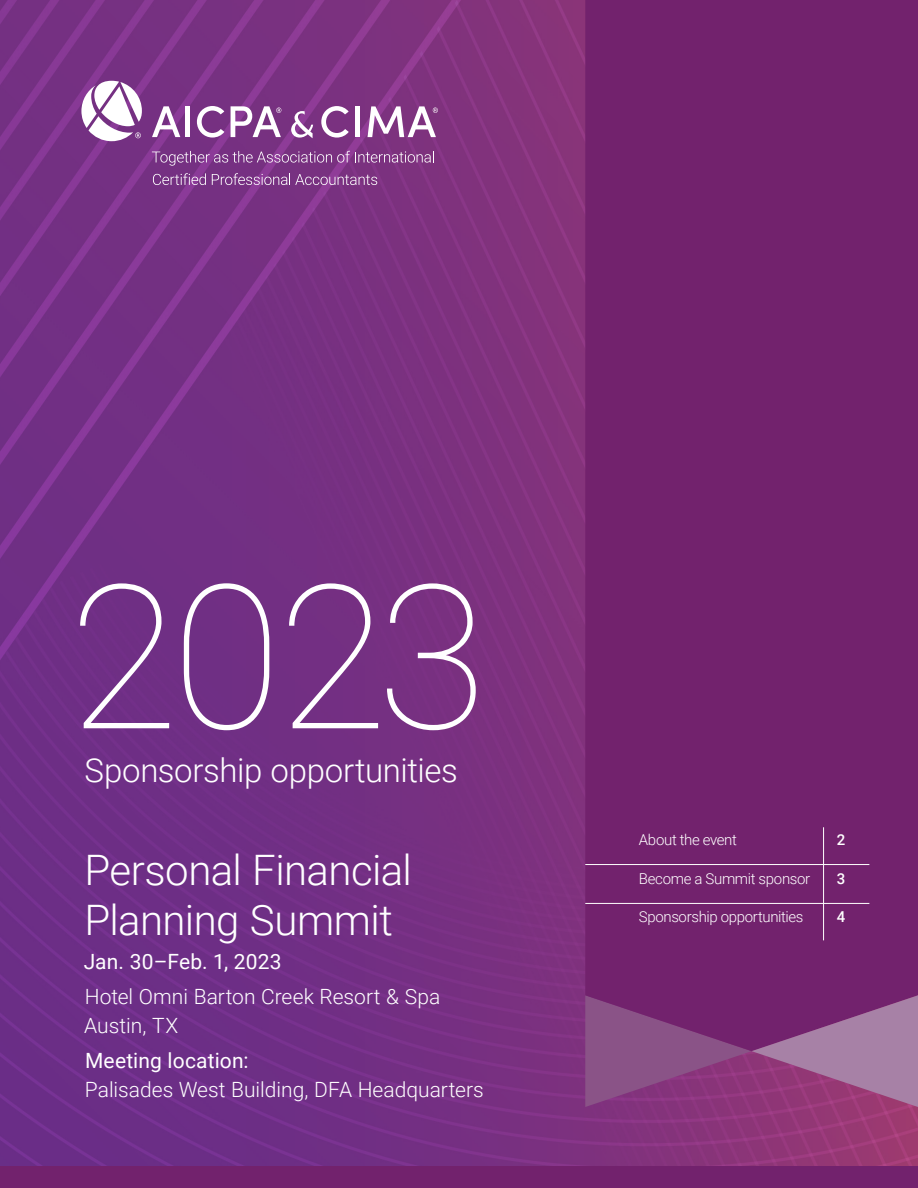
<style>
.page{position:relative;width:918px;height:1188px;background:#fff}
.page>*{position:absolute;margin:0;border:0;box-sizing:border-box;transform-origin:0 0}
.t1{font:100 201px "Roboto";color:#fff}
.t2{font:300 42px/50.4px "Roboto";letter-spacing:-.015em;color:#fff}
.t3{font:300 33px "Roboto";letter-spacing:-.01em;color:#fff}
.Body{font:300 21px/28.5px "Roboto";color:#fff}
.Body-2{font:21px "Roboto";letter-spacing:.01em;color:#fff}
.Body-3{font:300 15px "Roboto";letter-spacing:-.02em;color:#fff}
.Body-4{font:500 15px "Roboto";color:#fff}
.s1{font-weight:400}
</style>
<div class="page">
<img style="left:0;top:0;width:918px;height:1167px">
<div style="left:585px;top:0;width:333px;height:995px;background:#72226d"></div>
<svg style="left:585px;top:995px;width:333px;height:112px;background:#8c4a84"></svg>
<hr style="left:600px;top:0;width:1px;height:235px;background:#72226d">
<hr style="left:585px;top:864px;width:284px;height:1px;background:#fff">
<hr style="left:585px;top:903px;width:284px;height:1px;background:#fff">
<hr style="left:823px;top:827px;width:1px;height:113px;background:#fff">
<div style="left:0;top:1167px;width:918px;height:21px;background:#72226d"></div>
<svg style="left:291px;top:111px;width:22px;height:27px"></svg>
<svg style="left:152px;top:106px;width:28px;height:31px"></svg>
<hr style="left:186px;top:106px;width:4px;height:31px;background:#fff">
<svg style="left:197px;top:106px;width:27px;height:32px"></svg>
<svg style="left:321px;top:106px;width:28px;height:32px"></svg>
<hr style="left:355px;top:106px;width:4px;height:31px;background:#fff">
<svg style="left:152px;top:151px;width:282px;height:15px;background:#8e5195"></svg>
<svg style="left:153px;top:173px;width:53px;height:12px"></svg>
<svg style="left:212px;top:173px;width:165px;height:12px;background:#94599b"></svg>
<svg style="left:81px;top:81px;width:61px;height:60px"></svg>
<svg style="left:231px;top:106px;width:50px;height:31px"></svg>
<svg style="left:368px;top:106px;width:70px;height:31px"></svg>
<p class="t1" style="left:69px;top:516px;width:420px">2023</p>
<p class="t3" style="left:84px;top:747px;width:375px">Sponsorship opportunities</p>
<p class="t2" style="left:84px;top:843px;width:329px">Personal Financial<br>Planning Summit</p>
<p class="Body-2" style="left:84px;top:947px;width:200px">Jan. 30–Feb. 1, 2023</p>
<p class="Body" style="left:85px;top:982px;width:357px">Hotel Omni Barton Creek Resort &amp; Spa</p>
<p class="Body" style="left:84px;top:1010px;width:96px">Austin, TX</p>
<p class="Body" style="left:85px;top:1046px;width:401px"><span class="s1">Meeting location:<br></span>Palisades West Building, DFA Headquarters</p>
<p class="Body-3" style="left:639px;top:830px;width:100px">About the event</p>
<p class="Body-4" style="left:837px;top:830px;width:10px">2</p>
<p class="Body-3" style="left:639px;top:868px;width:173px">Become a Summit sponsor</p>
<p class="Body-4" style="left:837px;top:868px;width:10px">3</p>
<p class="Body-3" style="left:639px;top:906px;width:166px">Sponsorship opportunities</p>
<p class="Body-4" style="left:837px;top:906px;width:10px">4</p>
</div>
